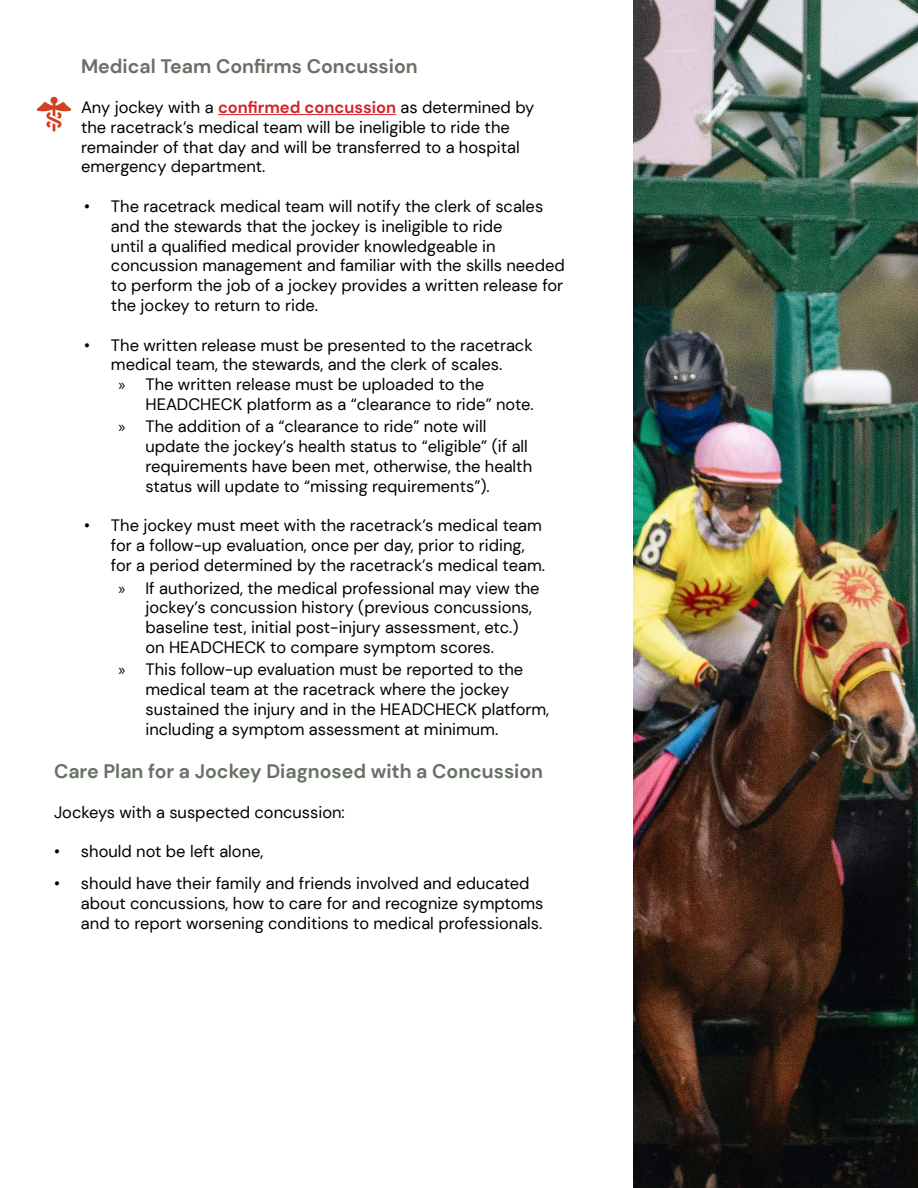
<style>
.page{position:relative;width:918px;height:1188px;background:#fff}
.page>*{position:absolute;margin:0;border:0;box-sizing:border-box;transform-origin:0 0}
.t1{font:700 19.5px "DM Sans";color:#677165}
.t2{font:700 19.5px "DM Sans";color:#697066}
.t3{font:16.5px/19.8px "DM Sans";color:#000}
.s1{font-weight:700;color:#d2232a}
.s2{font-family:"Myriad Pro"}
</style>
<div class="page">
<img style="left:633px;top:0;width:285px;height:1188px">
<hr style="left:218px;top:114px;width:178px;height:1px;background:#d2232a">
<svg style="left:37px;top:96px;width:34px;height:36px"></svg>
<p class="t2" style="left:81px;top:54px;width:338px">Medical Team Confirms Concussion</p>
<p class="t3" style="left:81px;top:97px;width:455px">Any jockey with a <span class="s1">confirmed concussion</span> as determined by the racetrack’s medical team will be ineligible to ride the remainder of that day and will be transferred to a hospital emergency department.</p>
<p class="t3" style="left:111px;top:196px;width:455px;text-indent:-27px">• The racetrack medical team will notify the clerk of scales and the stewards that the jockey is ineligible to ride<br>until a qualified medical provider knowledgeable in concussion management and familiar with the skills needed to perform the job of a jockey provides a written release for the jockey to return to ride.</p>
<p class="t3" style="left:84px;top:335px;width:450px">• The written release must be presented to the racetrack</p>
<p class="t3" style="left:111px;top:355px;width:393px">medical team, the stewards, and the clerk of scales.</p>
<p class="t3" style="left:119px;top:374px;width:367px"><span class="s2">»</span> The written release must be uploaded to the</p>
<p class="t3" style="left:145px;top:394px;width:390px">HEADCHECK platform as a “clearance to ride” note.</p>
<p class="t3" style="left:145px;top:417px;width:388px;text-indent:-27px"><span class="s2">»</span> The addition of a “clearance to ride” note will update the jockey’s health status to “eligible” (if all requirements have been met, otherwise, the health status will update to “missing requirements”).</p>
<p class="t3" style="left:111px;top:516px;width:436px;text-indent:-27px">• The jockey must meet with the racetrack’s medical team for a follow-up evaluation, once per day, prior to riding, for a period determined by the racetrack’s medical team.</p>
<p class="t3" style="left:145px;top:578px;width:396px;text-indent:-27px"><span class="s2">»</span> If authorized, the medical professional may view the jockey’s concussion history (previous concussions, baseline test, initial post-injury assessment, etc.) on HEADCHECK to compare symptom scores.</p>
<p class="t3" style="left:145px;top:660px;width:405px;text-indent:-27px"><span class="s2">»</span> This follow-up evaluation must be reported to the medical team at the racetrack where the jockey sustained the injury and in the HEADCHECK platform, including a symptom assessment at minimum.</p>
<p class="t1" style="left:54px;top:759px;width:491px">Care Plan for a Jockey Diagnosed with a Concussion</p>
<p class="t3" style="left:54px;top:802px;width:292px">Jockeys with a suspected concussion:</p>
<p class="t3" style="left:54px;top:842px;width:211px">• should not be left alone,</p>
<p class="t3" style="left:81px;top:873px;width:464px;text-indent:-27px">• should have their family and friends involved and educated about concussions, how to care for and recognize symptoms and to report worsening conditions to medical professionals.</p>
</div>
